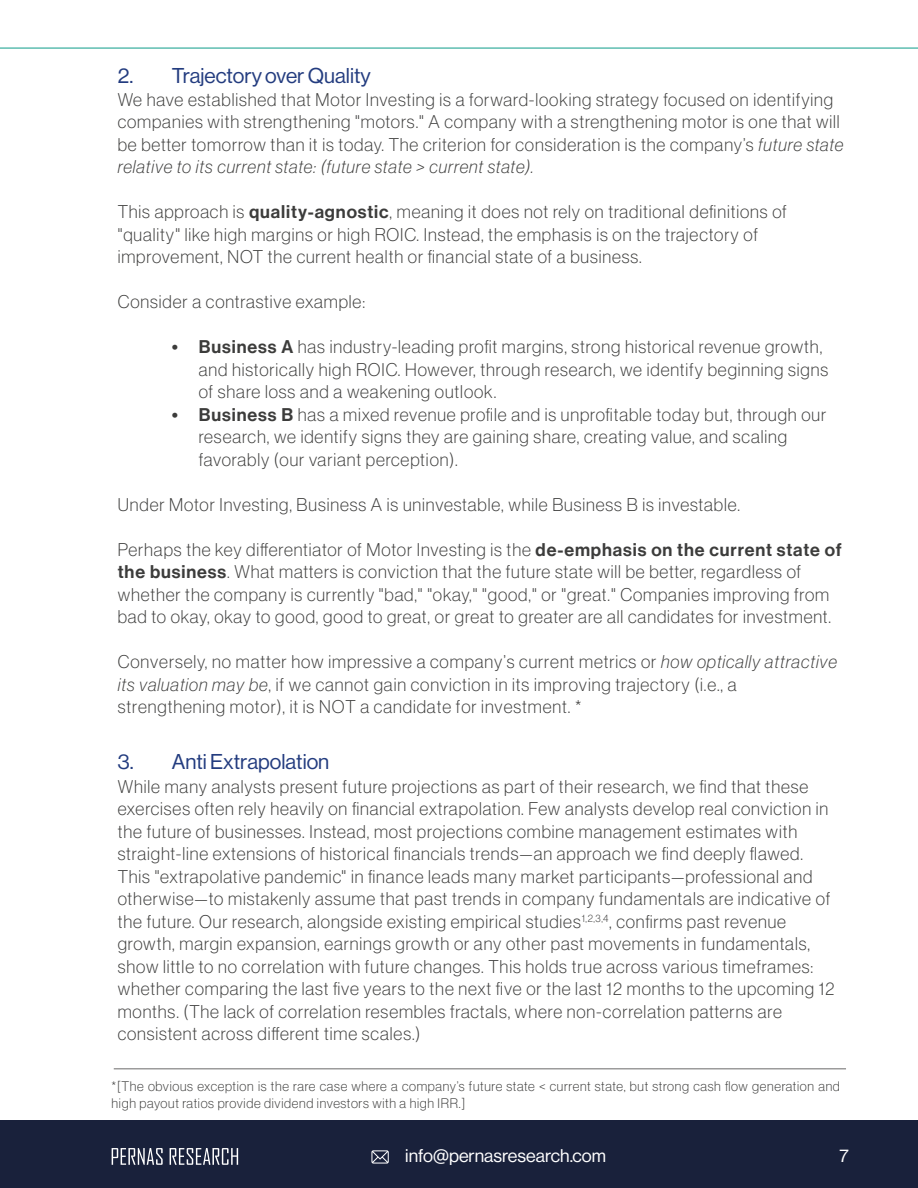
<style>
.page{position:relative;width:918px;height:1188px;background:#fff}
.page>*{position:absolute;margin:0;border:0;box-sizing:border-box;transform-origin:0 0}
.t1{font:21px "Neue Haas Display";color:#233c7f}
.t2{font:100 18px/22.5px "Neue Haas Display";letter-spacing:.05em;color:#3c3c3b}
.t3{font:18px "Neue Haas Display";color:#fff}
.t4{font:100 13.5px/16.2px "Neue Haas Display";letter-spacing:.05em;color:#3c3c3b}
.s1{font-style:italic}
.s2{font-family:"Neue Haas Display Mediu";font-weight:400}
</style>
<div class="page">
<div style="left:0;top:1120px;width:918px;height:68px;background:#19213b"></div>
<svg style="left:112px;top:1148px;width:51px;height:17px"></svg>
<svg style="left:170px;top:1148px;width:68px;height:17px"></svg>
<hr style="left:0;top:47px;width:918px;height:2px;background:#5ebdb1">
<hr style="left:114px;top:1068px;width:732px;height:2px;background:#9c9b9b">
<svg style="left:371px;top:1150px;width:18px;height:14px"></svg>
<p class="t1" style="left:118px;top:64px;width:254px">2. Trajectory over Quality</p>
<p class="t2" style="left:118px;top:88px;width:727px">We have established that Motor Investing is a forward-looking strategy focused on identifying companies with strengthening "motors." A company with a strengthening motor is one that will be better tomorrow than it is today. The criterion for consideration is the company’s <span class="s1">future state relative to its current state: (future state &gt; current state).</span></p>
<p class="t2" style="left:118px;top:200px;width:671px">This approach is <span class="s2">quality-agnostic</span>, meaning it does not rely on traditional definitions of "quality" like high margins or high ROIC. Instead, the emphasis is on the trajectory of improvement, NOT the current health or financial state of a business.</p>
<p class="t2" style="left:118px;top:290px;width:249px">Consider a contrastive example:</p>
<p class="t2" style="left:199px;top:335px;width:631px;text-indent:-27px"><span class="s2">• Business A</span> has industry-leading profit margins, strong historical revenue growth, and historically high ROIC. However, through research, we identify beginning signs of share loss and a weakening outlook.</p>
<p class="t2" style="left:199px;top:403px;width:629px;text-indent:-27px"><span class="s2">• Business B</span> has a mixed revenue profile and is unprofitable today but, through our research, we identify signs they are gaining share, creating value, and scaling favorably (our variant perception).</p>
<p class="t2" style="left:118px;top:493px;width:624px">Under Motor Investing, Business A is uninvestable, while Business B is investable.</p>
<p class="t2" style="left:118px;top:538px;width:726px">Perhaps the key differentiator of Motor Investing is the <span class="s2">de-emphasis on the current state of the business</span>. What matters is conviction that the future state will be better, regardless of whether the company is currently "bad," "okay," "good," or "great." Companies improving from bad to okay, okay to good, good to great, or great to greater are all candidates for investment.</p>
<p class="t2" style="left:118px;top:650px;width:721px">Conversely, no matter how impressive a company’s current metrics or <span class="s1">how optically attractive its valuation may be</span>, if we cannot gain conviction in its improving trajectory (i.e., a strengthening motor), it is NOT a candidate for investment. *</p>
<p class="t1" style="left:118px;top:750px;width:213px">3. Anti Extrapolation</p>
<p class="t2" style="left:118px;top:775px;width:718px">While many analysts present future projections as part of their research, we find that these exercises often rely heavily on financial extrapolation. Few analysts develop real conviction in the future of businesses. Instead, most projections combine management estimates with straight-line extensions of historical financials trends—an approach we find deeply flawed.<br>This "extrapolative pandemic" in finance leads many market participants—professional and otherwise—to mistakenly assume that past trends in company fundamentals are indicative of the future. Our research, alongside existing empirical studies<sup>1,2,3,4</sup>, confirms past revenue growth, margin expansion, earnings growth or any other past movements in fundamentals, show little to no correlation with future changes. This holds true across various timeframes: whether comparing the last five years to the next five or the last 12 months to the upcoming 12 months. (The lack of correlation resembles fractals, where non-correlation patterns are consistent across different time scales.)</p>
<p class="t4" style="left:112px;top:1079px;width:730px">*[The obvious exception is the rare case where a company’s future state &lt; current state, but strong cash flow generation and high payout ratios provide dividend investors with a high IRR.]</p>
<p class="t3" style="left:405px;top:1146px;width:202px">info@pernasresearch.com</p>
<p class="t3" style="left:839px;top:1146px;width:11px">7</p>
</div>
